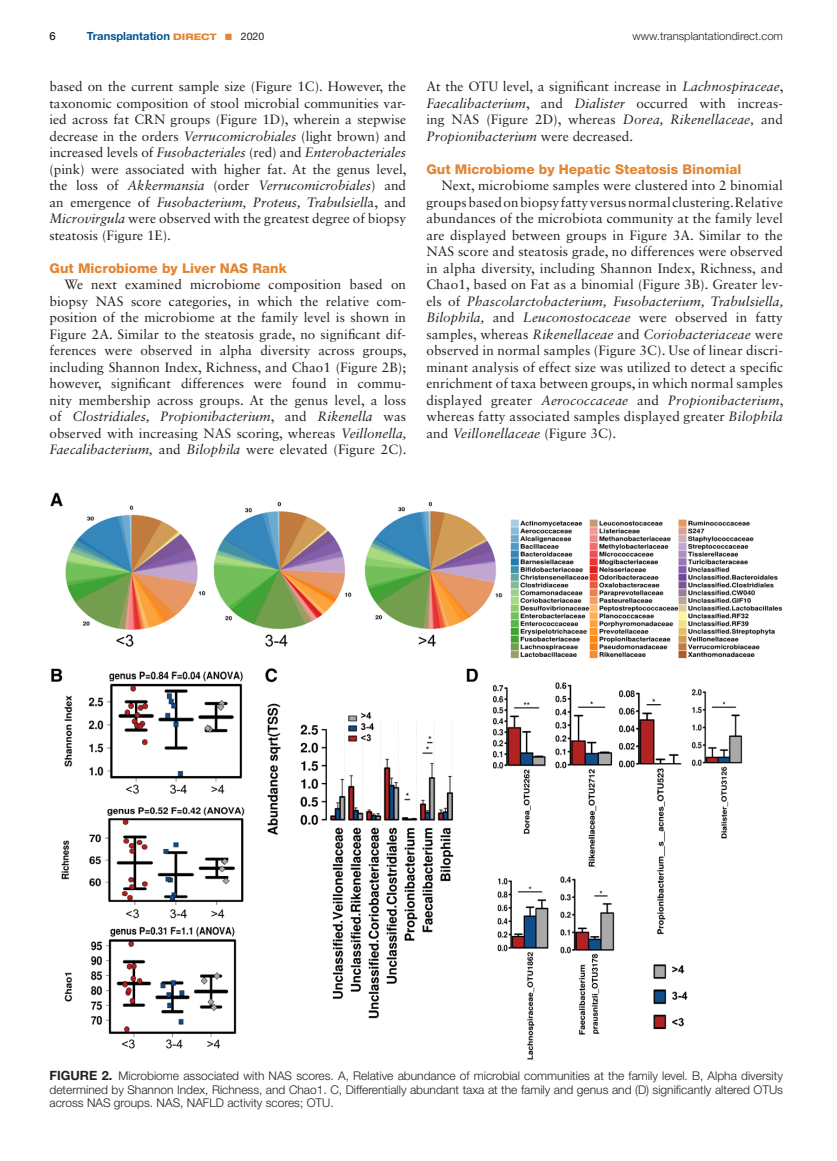
<style>
.page{position:relative;width:837px;height:1161px;background:#fff}
.page>*{position:absolute;margin:0;border:0;box-sizing:border-box;transform-origin:0 0}
.t1{font:13.5px/16.5px "Sabon LT Std";letter-spacing:.005em;color:#231f20;text-align:justify}
.t2{font:800 13.5px "Helvetica Neue LT Std";color:#e38634}
.t3{font:300 12px/13.5px "Helvetica Neue LT Std";color:#231f20;text-align:justify}
.t4{font:300 11.25px "Helvetica Neue LT Std";color:#231f20}
.t5{font:700 11.25px "Helvetica Neue LT Std";color:#005595}
.t6{font:500 11.25px "Helvetica Neue LT Std";color:#231f20}
.s1{font-weight:800;font-stretch:expanded;font-size:9px;color:#e38634}
.s2{color:#e38634}
.s3{font-weight:400;font-size:10.5px;color:#231f20}
.s4{font-style:italic}
.s5{font-weight:700;font-size:12.75px}
</style>
<div class="page">
<img style="left:50px;top:492px;width:733px;height:569px">
<p class="t6" style="left:50px;top:29px;width:8px">6</p>
<p class="t5" style="left:87px;top:29px;width:179px">Transplantation <span class="s1">DIRECT</span> <span class="s2">■</span> <span class="s3">2020</span></p>
<p class="t4" style="left:633px;top:29px;width:152px">www.transplantationdirect.com</p>
<p class="t1" style="left:50px;top:78px;width:359px">based on the current sample size (Figure 1C). However, the taxonomic composition of stool microbial communities var&shy;ied across fat CRN groups (Figure 1D), wherein a stepwise decrease in the orders <span class="s4">Verrucomicrobiales</span> (light brown) and increased levels of <span class="s4">Fusobacteriales</span> (red) and <span class="s4">Enterobacteriales </span>(pink) were associated with higher fat. At the genus level, the loss of <span class="s4">Akkermansia</span> (order <span class="s4">Verrucomicrobiales</span>) and an emergence of <span class="s4">Fusobacterium, Proteus, Trabulsiell</span>a, and <span class="s4">Microvirgula</span> were observed with the greatest degree of biopsy steatosis (Figure 1E).</p>
<p class="t2" style="left:50px;top:260px;width:239px">Gut Microbiome by Liver NAS Rank</p>
<p class="t1" style="left:50px;top:276px;width:359px;text-indent:15px">We next examined microbiome composition based on biopsy NAS score categories, in which the relative com&shy;position of the microbiome at the family level is shown in Figure 2A. Similar to the steatosis grade, no significant dif&shy;ferences were observed in alpha diversity across groups, including Shannon Index, Richness, and Chao1 (Figure 2B); however, significant differences were found in commu&shy;nity membership across groups. At the genus level, a loss of <span class="s4">Clostridiales, Propionibacterium</span>, and <span class="s4">Rikenella</span> was observed with increasing NAS scoring, whereas <span class="s4">Veillonella, Faecalibacterium,</span> and <span class="s4">Bilophila</span> were elevated (Figure 2C).</p>
<p class="t1" style="left:426px;top:78px;width:359px">At the OTU level, a significant increase in <span class="s4">Lachnospiraceae</span>, <span class="s4">Faecalibacterium</span>, and <span class="s4">Dialister</span> occurred with increas&shy;ing NAS (Figure 2D), whereas <span class="s4">Dorea, Rikenellaceae,</span> and <span class="s4">Propionibacterium</span> were decreased.</p>
<p class="t2" style="left:426px;top:161px;width:317px">Gut Microbiome by Hepatic Steatosis Binomial</p>
<p class="t1" style="left:426px;top:177px;width:359px;text-indent:15px">Next, microbiome samples were clustered into 2 binomial groups based on biopsy fatty versus normal clustering. Relative abundances of the microbiota community at the family level are displayed between groups in Figure 3A. Similar to the NAS score and steatosis grade, no differences were observed in alpha diversity, including Shannon Index, Richness, and Chao1, based on Fat as a binomial (Figure 3B). Greater lev&shy;els of <span class="s4">Phascolarctobacterium, Fusobacterium, Trabulsiella, Bilophila,</span> and <span class="s4">Leuconostocaceae</span> were observed in fatty samples, whereas <span class="s4">Rikenellaceae</span> and <span class="s4">Coriobacteriaceae</span> were observed in normal samples (Figure 3C). Use of linear discri&shy;minant analysis of effect size was utilized to detect a specific enrichment of taxa between groups, in which normal samples displayed greater <span class="s4">Aerococcaceae</span> and <span class="s4">Propionibacterium</span>, whereas fatty associated samples displayed greater <span class="s4">Bilophila </span>and <span class="s4">Veillonellaceae</span> (Figure 3C).</p>
<p class="t3" style="left:50px;top:1069px;width:735px"><span class="s5">FIGURE 2.</span> Microbiome associated with NAS scores. A, Relative abundance of microbial communities at the family level. B, Alpha diversity determined by Shannon Index, Richness, and Chao1. C, Differentially abundant taxa at the family and genus and (D) significantly altered OTUs across NAS groups. NAS, NAFLD activity scores; OTU.</p>
</div>
